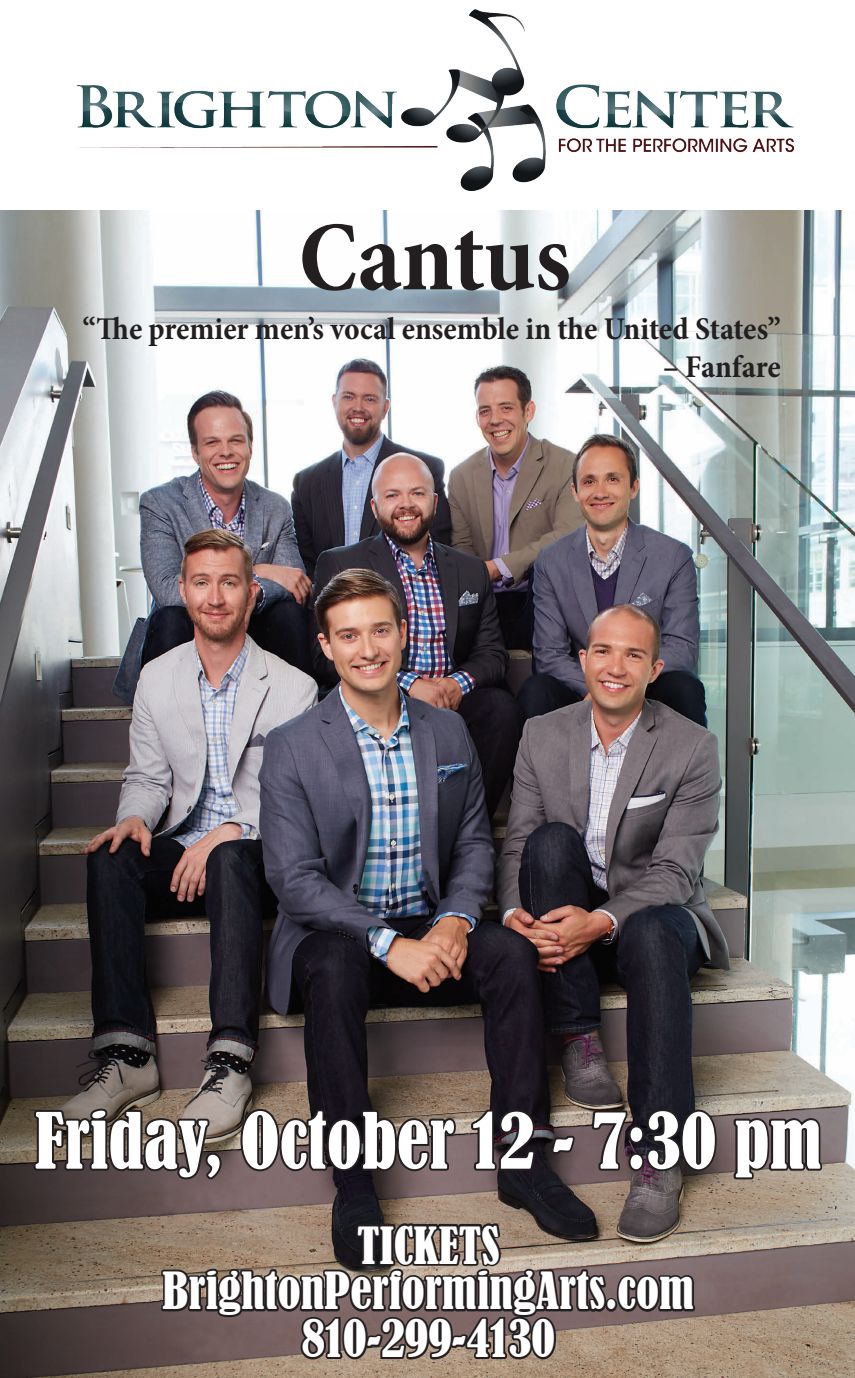
<style>
.page{position:relative;width:855px;height:1378px;background:#fff}
.page>*{position:absolute;margin:0;border:0;box-sizing:border-box;transform-origin:0 0}
.t1{font:700 condensed 100px "Minion Pro";letter-spacing:-.005em;color:#231f20}
.t2{font:condensed 72px "Bernard";color:#fff}
.t3{font:condensed 48px/46.6px "Bernard";color:#fff;text-align:center}
.t4{font:700 condensed 32px "Minion Pro";letter-spacing:-.005em;color:#231f20}
</style>
<div class="page">
<img style="left:0;top:210px;width:854px;height:1167px">
<img style="left:76px;top:9px;width:716px;height:182px">
<svg style="left:30px;top:1019px;width:688px;height:358px;background:#5e514c"></svg>
<svg style="left:729px;top:1115px;width:94px;height:66px;background:#635756"></svg>
<h1 class="t1" style="left:298px;top:188px;width:274px">Cantus</h1>
<p class="t4" style="left:83px;top:306px;width:699px">“The premier men’s vocal ensemble in the United States”</p>
<p class="t4" style="left:662px;top:345px;width:119px">– Fanfare</p>
<h2 class="t2" style="left:35px;top:1099px;width:787px">Friday, October 12 - 7:30 pm</h2>
<h3 class="t3" style="left:162px;top:1222px;width:532px">TICKETS<br>BrightonPerformingArts.com<br>810-299-4130</h3>
</div>
